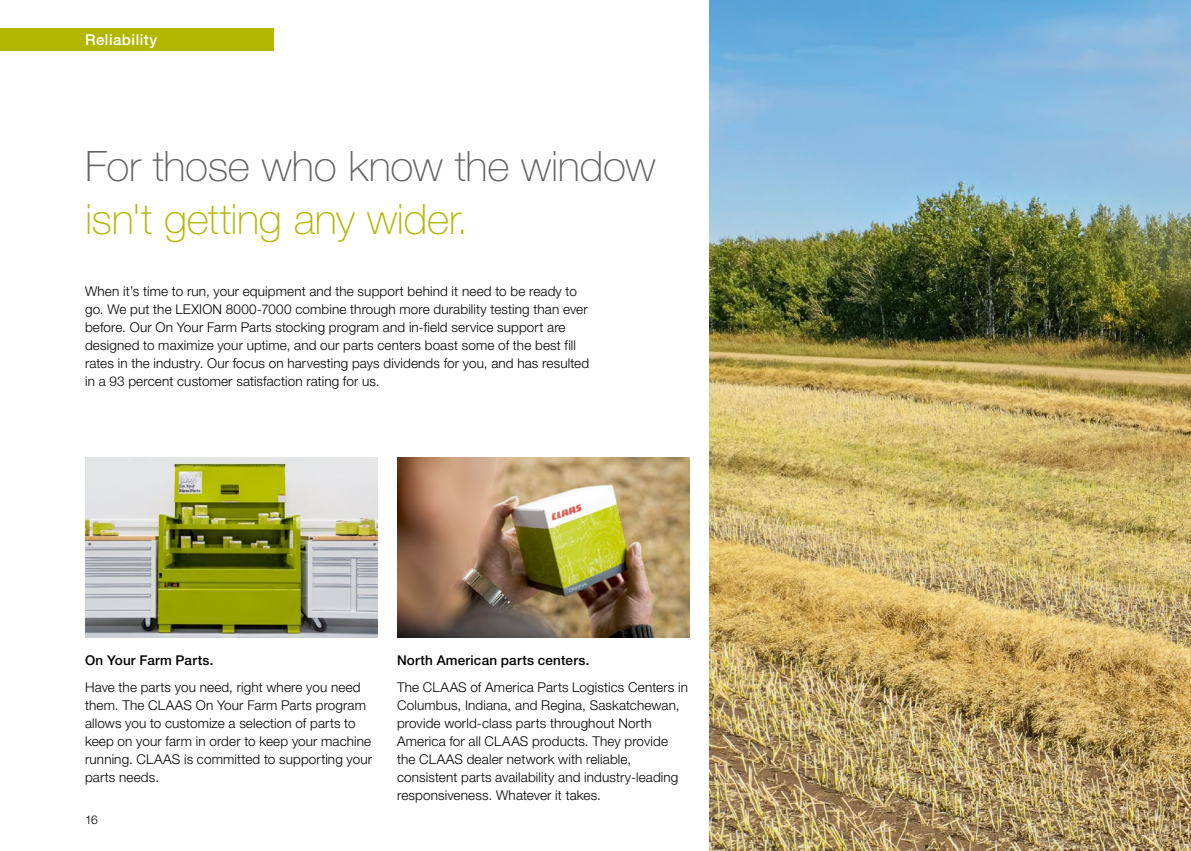
<style>
.page{position:relative;width:1191px;height:851px;background:#fff}
.page>*{position:absolute;margin:0;border:0;box-sizing:border-box;transform-origin:0 0}
.t1{font:100 42px "CLAAS Helvetica Neue";letter-spacing:-.005em;color:#626261}
.t2{font:100 42px "CLAAS Helvetica Neue";letter-spacing:-.005em;color:#b1b700}
.t3{font:500 15px "CLAAS Helvetica Neue";letter-spacing:.03em;color:#fff}
.t4{font:300 13.5px/18px "CLAAS Helvetica Neue";letter-spacing:.01em;color:#000}
.t5{font:500 13.5px "CLAAS Helvetica Neue";letter-spacing:.015em;color:#000}
.t6{font:300 12px "CLAAS Helvetica Neue";color:#000}
</style>
<div class="page">
<div style="left:0;top:29px;width:274px;height:22px;background:#b1b700"></div>
<img style="left:709px;top:0;width:482px;height:850px">
<img style="left:85px;top:457px;width:293px;height:180px">
<img style="left:397px;top:457px;width:293px;height:180px">
<p class="t3" style="left:85px;top:30px;width:74px">Reliability</p>
<h1 class="t1" style="left:85px;top:139px;width:572px">For those who know the window</h1>
<h1 class="t2" style="left:85px;top:192px;width:385px">isn't getting any wider.</h1>
<p class="t4" style="left:85px;top:282px;width:505px">When it’s time to run, your equipment and the support behind it need to be ready to go. We put the LEXION 8000-7000 combine through more durability testing than ever before. Our On Your Farm Parts stocking program and in-field service support are designed to maximize your uptime, and our parts centers boast some of the best fill rates in the industry. Our focus on harvesting pays dividends for you, and has resulted in a 93 percent customer satisfaction rating for us.</p>
<p class="t5" style="left:85px;top:651px;width:130px">On Your Farm Parts.</p>
<p class="t4" style="left:85px;top:678px;width:288px">Have the parts you need, right where you need them. The CLAAS On Your Farm Parts program allows you to customize a selection of parts to keep on your farm in order to keep your machine running. CLAAS is committed to supporting your parts needs.</p>
<p class="t6" style="left:85px;top:812px;width:14px">16</p>
<p class="t5" style="left:397px;top:651px;width:194px">North American parts centers.</p>
<p class="t4" style="left:397px;top:678px;width:292px">The CLAAS of America Parts Logistics Centers in Columbus, Indiana, and Regina, Saskatchewan, provide world-class parts throughout North America for all CLAAS products. They provide the CLAAS dealer network with reliable, consistent parts availability and industry-leading responsiveness. Whatever it takes.</p>
</div>
